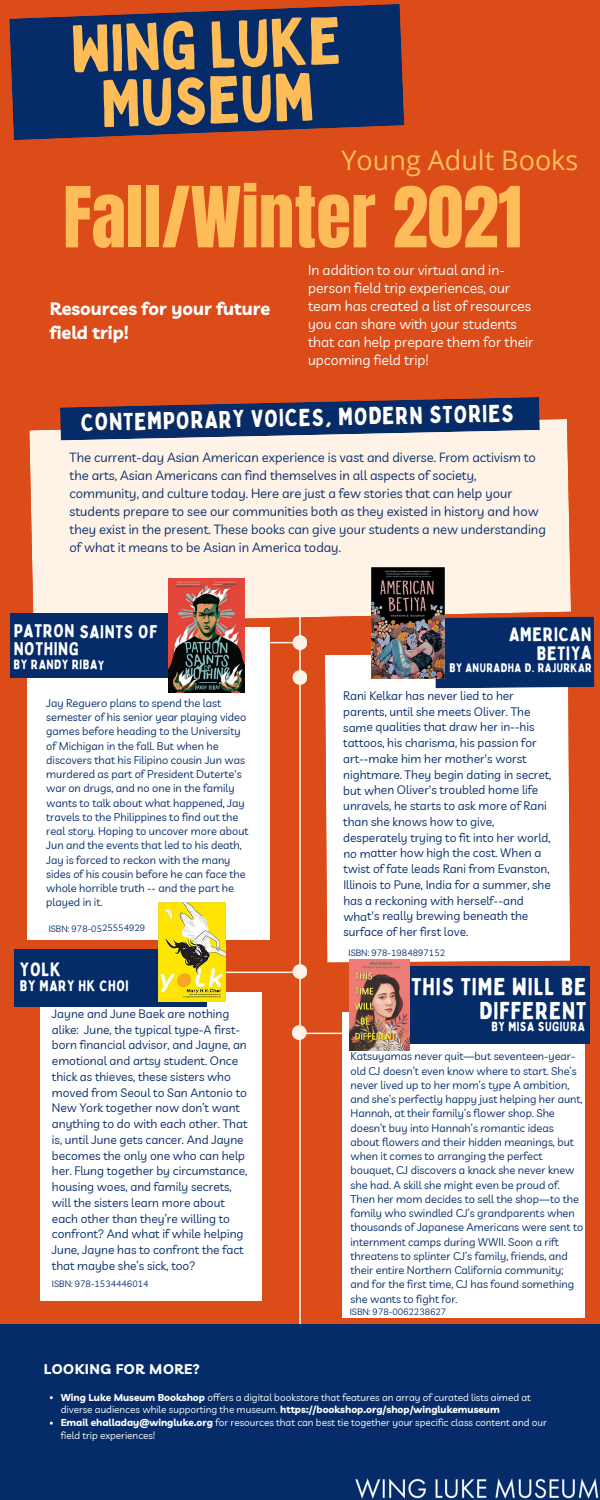
<style>
.page{position:relative;width:600px;height:1500px;background:#db4c18}
.page>*{position:absolute;margin:0;border:0;box-sizing:border-box;transform-origin:0 0}
.t1{font:71.5px "Anton";color:#ffbd59}
.t2{font:64.8px/55.5px "Bobby Jones";color:#ffbd59;text-align:center}
.t3{font:27px "Open Sans";color:#ffbd59}
.t4{font:24px/24px "Bobby Jones";letter-spacing:.04em;color:#fff;text-align:right}
.t5{font:19.1px/18.6px "Bobby Jones";letter-spacing:.03em;color:#fff;text-align:right}
.t6{font:19px "Bobby Jones";color:#fff}
.t7{font:18.2px/18.3px "Bobby Jones";color:#fff}
.t8{font:700 18px/23.2px "Livvic";color:#fff}
.t9{font:15px "Bobby Jones";letter-spacing:.04em;color:#fff}
.t10{font:14px/18px "Livvic";color:#fff}
.t11{font:700 14px "Livvic";letter-spacing:.04em;color:#fff}
.t12{font:13.2px "Bobby Jones";color:#fff}
.t13{font:13px/18px "Livvic";color:#052c69}
.t14{font:12.9px "Bobby Jones";letter-spacing:.04em;color:#fff}
.t15{font:12.2px "Bobby Jones";letter-spacing:.04em;color:#fff}
.t16{font:12px/15.8px "Livvic";color:#052c69}
.t17{font:11px/14.2px "Livvic";color:#052c69}
.t18{font:10px/12.8px "Livvic";color:#fff}
.t19{font:9px "Livvic";color:#052c69}
.s1{font-weight:700}
</style>
<div class="page">
<hr style="left:299px;top:517px;width:2px;height:892px;background:#fff">
<div style="left:29px;top:419px;width:542px;height:204px;background:#fff2e7"></div>
<hr style="left:214px;top:642px;width:86px;height:1px;background:#fff2e7">
<hr style="left:123px;top:972px;width:179px;height:1px;background:#fff2e7">
<hr style="left:298px;top:1033px;width:156px;height:1px;background:#fff2e7">
<div style="left:342px;top:1012px;width:243px;height:306px;background:#fff"></div>
<div style="left:293px;top:635px;width:14px;height:15px;background:#fff2e7;border-radius:50%"></div>
<div style="left:0;top:1324px;width:600px;height:176px;background:#052c69"></div>
<div style="left:27px;top:628px;width:243px;height:312px;background:#fff"></div>
<div style="left:325px;top:654px;width:245px;height:309px;background:#fff"></div>
<div style="left:40px;top:993px;width:222px;height:308px;background:#fff"></div>
<div style="left:293px;top:964px;width:14px;height:15px;background:#fff2e7;border-radius:50%"></div>
<div style="left:292px;top:1025px;width:15px;height:15px;background:#fff2e7;border-radius:50%"></div>
<svg style="left:60px;top:397px;width:480px;height:43px;background:#3d476d"></svg>
<div style="left:10px;top:614px;width:163px;height:64px;background:#052c69"></div>
<div style="left:14px;top:949px;width:192px;height:58px;background:#052c69"></div>
<div style="left:435px;top:617px;width:159px;height:71px;background:#052c69"></div>
<div style="left:405px;top:966px;width:185px;height:77px;background:#052c69"></div>
<svg style="left:9px;top:4px;width:395px;height:136px;background:#1e2f5f"></svg>
<img style="left:355px;top:1478px;width:244px;height:21px">
<div style="left:293px;top:670px;width:14px;height:15px;background:#fff2e7;border-radius:50%"></div>
<img style="left:350px;top:959px;width:60px;height:91px">
<img style="left:169px;top:578px;width:76px;height:114px">
<img style="left:371px;top:567px;width:74px;height:111px">
<img style="left:158px;top:903px;width:68px;height:99px">
<h2 class="t2" style="left:70px;top:20px;width:272px;rotate:-2deg">Wing Luke<br>Museum</h2>
<h3 class="t3" style="left:341px;top:141px;width:238px">Young Adult Books</h3>
<h1 class="t1" style="left:63px;top:166px;width:461px">Fall/Winter 2021</h1>
<h3 class="t8" style="left:50px;top:297px;width:222px">Resources for your future field trip!</h3>
<p class="t10" style="left:308px;top:261px;width:227px">In addition to our virtual and in&shy;person field trip experiences, our team has created a list of resources you can share with your students that can help prepare them for their upcoming field trip!</p>
<h3 class="t4" style="left:81px;top:409px;width:434px;rotate:-1deg">CONTEMPORARY VOICES, MODERN STORIES</h3>
<p class="t13" style="left:70px;top:448px;width:478px">The current-day Asian American experience is vast and diverse. From activism to the arts, Asian Americans can find themselves in all aspects of society, community, and culture today. Here are just a few stories that can help your students prepare to see our communities both as they existed in history and how they exist in the present. These books can give your students a new understanding of what it means to be Asian in America today.</p>
<h3 class="t7" style="left:14px;top:620px;width:145px;rotate:1deg">PATRON SAINTS OF<br>NOTHING</h3>
<h3 class="t5" style="left:509px;top:624px;width:84px">AMERICAN<br>BETIYA</h3>
<p class="t12" style="left:14px;top:655px;width:92px;rotate:1deg">BY RANDY RIBAY</p>
<p class="t15" style="left:449px;top:660px;width:144px">BY ANURADHA D. RAJURKAR</p>
<p class="t17" style="left:46px;top:696px;width:204px">Jay Reguero plans to spend the last semester of his senior year playing video games before heading to the University of Michigan in the fall. But when he discovers that his Filipino cousin Jun was murdered as part of President Duterte's war on drugs, and no one in the family wants to talk about what happened, Jay travels to the Philippines to find out the real story. Hoping to uncover more about Jun and the events that led to his death, Jay is forced to reckon with the many sides of his cousin before he can face the whole horrible truth -- and the part he played in it.</p>
<p class="t19" style="left:49px;top:923px;width:98px;rotate:-1deg">ISBN: 978-0525554929</p>
<h3 class="t6" style="left:20px;top:958px;width:43px">YOLK</h3>
<h3 class="t9" style="left:20px;top:977px;width:110px">BY MARY HK CHOI</h3>
<p class="t16" style="left:52px;top:1005px;width:197px">Jayne and June Baek are nothing alike: June, the typical type-A first&shy;born financial advisor, and Jayne, an emotional and artsy student. Once thick as thieves, these sisters who moved from Seoul to San Antonio to New York together now don’t want anything to do with each other. That is, until June gets cancer. And Jayne becomes the only one who can help her. Flung together by circumstance, housing woes, and family secrets, will the sisters learn more about each other than they’re willing to confront? And what if while helping June, Jayne has to confront the fact that maybe she’s sick, too?</p>
<p class="t19" style="left:52px;top:1278px;width:98px">ISBN: 978-1534446014</p>
<p class="t16" style="left:343px;top:688px;width:210px">Rani Kelkar has never lied to her parents, until she meets Oliver. The same qualities that draw her in--his tattoos, his charisma, his passion for art--make him her mother's worst nightmare. They begin dating in secret, but when Oliver's troubled home life unravels, he starts to ask more of Rani than she knows how to give, desperately trying to fit into her world, no matter how high the cost. When a twist of fate leads Rani from Evanston, Illinois to Pune, India for a summer, she has a reckoning with herself--and what's really brewing beneath the surface of her first love.</p>
<p class="t19" style="left:349px;top:947px;width:98px">ISBN: 978-1984897152</p>
<h3 class="t4" style="left:411px;top:974px;width:176px">THIS TIME WILL BE<br>DIFFERENT</h3>
<p class="t14" style="left:491px;top:1018px;width:95px">BY MISA SUGIURA</p>
<p class="t17" style="left:351px;top:1049px;width:234px">Katsuyamas never quit—but seventeen-year&shy;old CJ doesn’t even know where to start. She’s never lived up to her mom’s type A ambition, and she’s perfectly happy just helping her aunt, Hannah, at their family’s flower shop. She doesn’t buy into Hannah’s romantic ideas about flowers and their hidden meanings, but when it comes to arranging the perfect bouquet, CJ discovers a knack she never knew she had. A skill she might even be proud of.<br>Then her mom decides to sell the shop—to the family who swindled CJ’s grandparents when thousands of Japanese Americans were sent to internment camps during WWII. Soon a rift threatens to splinter CJ’s family, friends, and their entire Northern California community; and for the first time, CJ has found something she wants to fight for.</p>
<p class="t19" style="left:350px;top:1306px;width:98px">ISBN: 978-0062238627</p>
<p class="t11" style="left:44px;top:1360px;width:158px">LOOKING FOR MORE?</p>
<p class="t18" style="left:61px;top:1390px;width:488px"><span class="s1">Wing Luke Museum Bookshop</span> offers a digital bookstore that features an array of curated lists aimed at diverse audiences while supporting the museum. <span class="s1">https://bookshop.org/shop/winglukemuseum<br>Email ehalladay@wingluke.org</span> for resources that can best tie together your specific class content and our field trip experiences!</p>
</div>
